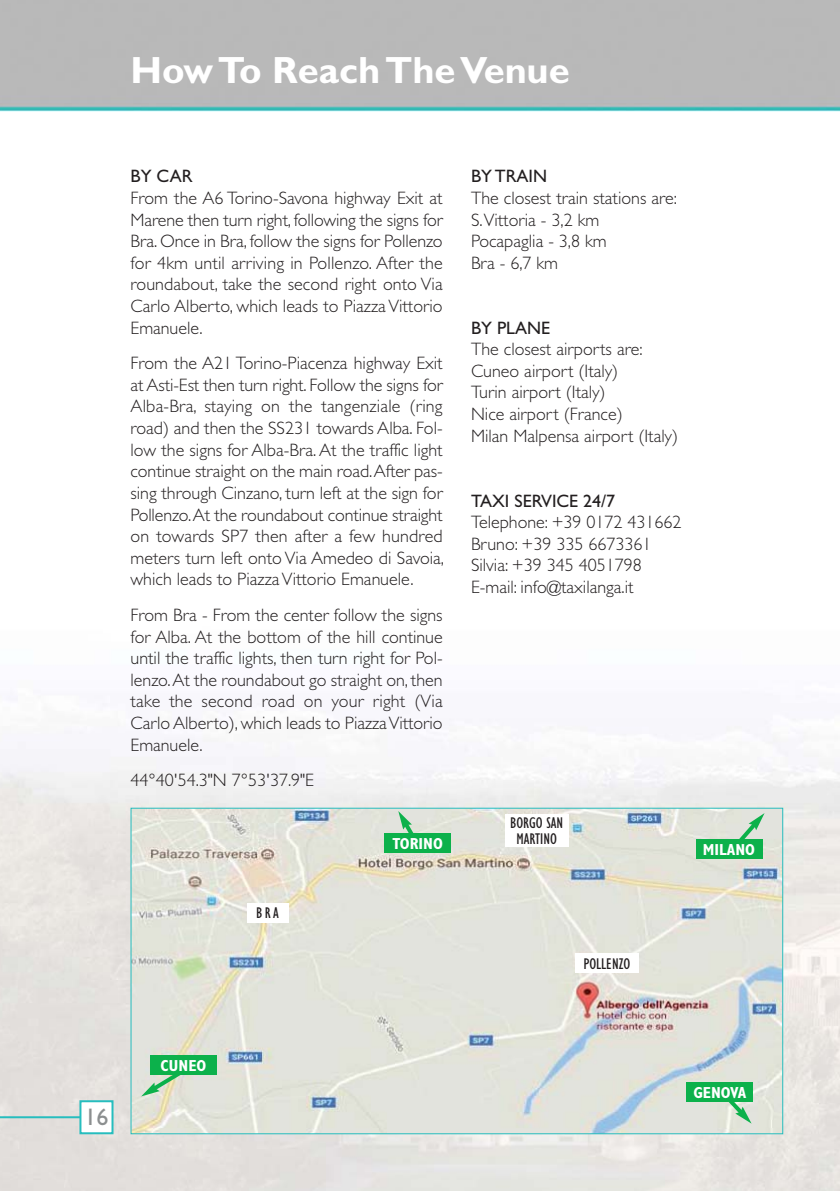
<style>
.page{position:relative;width:840px;height:1191px;background:#fff}
.page>*{position:absolute;margin:0;border:0;box-sizing:border-box;transform-origin:0 0}
.t1{font:700 38px "Gill Sans";color:#fff}
.t2{font:24px "Gill Sans";color:#8c8f90}
.t3{font:300 18px/21.6px "Gill Sans";color:#231f20;text-align:justify}
.t4{font:18px "Gill Sans";color:#231f20}
.t5{font:condensed 16px/16px "Gill Sans";color:#231f20;text-align:center}
.t6{font:700 condensed 16px "Gill Sans";color:#fff}
</style>
<div class="page">
<img style="left:0;top:0;width:839px;height:1191px">
<hr style="left:0;top:1116px;width:85px;height:2px;background:#26bdbe">
<div style="left:81px;top:1102px;width:30px;height:30px;background:#fff"></div>
<div style="left:79px;top:1100px;width:34px;height:34px;border:2px solid #26bdbe"></div>
<img style="left:132px;top:809px;width:648px;height:323px">
<div style="left:575px;top:953px;width:63px;height:19px;background:#fff"></div>
<div style="left:505px;top:814px;width:63px;height:32px;background:#fff"></div>
<div style="left:247px;top:903px;width:41px;height:19px;background:#fff"></div>
<svg style="left:141px;top:1065px;width:49px;height:31px"></svg>
<svg style="left:398px;top:811px;width:25px;height:22px"></svg>
<svg style="left:730px;top:813px;width:34px;height:37px"></svg>
<svg style="left:718px;top:1101px;width:33px;height:22px"></svg>
<div style="left:686px;top:1082px;width:66px;height:19px;background:#0cb14b"></div>
<div style="left:695px;top:839px;width:66px;height:19px;background:#0cb14b"></div>
<div style="left:384px;top:833px;width:66px;height:19px;background:#0cb14b"></div>
<div style="left:150px;top:1055px;width:66px;height:19px;background:#0cb14b"></div>
<h1 class="t1" style="left:130px;top:57px;width:440px">How To Reach The Venue</h1>
<p class="t4" style="left:130px;top:170px;width:64px">BY CAR</p>
<p class="t3" style="left:130px;top:189px;width:313px">From the A6 Torino-Savona highway Exit at Marene then turn right, following the signs for Bra. Once in Bra, follow the signs for Pollenzo for 4km until arriving in Pollenzo. After the roundabout, take the second right onto Via Carlo Alberto, which leads to Piazza Vittorio Emanuele.</p>
<p class="t3" style="left:130px;top:354px;width:315px">From the A21 Torino-Piacenza highway Exit at Asti-Est then turn right. Follow the signs for Alba-Bra, staying on the tangenziale (ring road) and then the SS231 towards Alba. Fol&shy;low the signs for Alba-Bra. At the traffic light continue straight on the main road. After pas&shy;sing through Cinzano, turn left at the sign for Pollenzo. At the roundabout continue straight on towards SP7 then after a few hundred meters turn left onto Via Amedeo di Savoia, which leads to Piazza Vittorio Emanuele.</p>
<p class="t3" style="left:130px;top:606px;width:313px">From Bra - From the center follow the signs for Alba. At the bottom of the hill continue until the traffic lights, then turn right for Pol&shy;lenzo. At the roundabout go straight on, then take the second road on your right (Via Carlo Alberto), which leads to Piazza Vittorio Emanuele.</p>
<p class="t3" style="left:130px;top:771px;width:185px">44°40'54.3"N 7°53'37.9"E</p>
<p class="t5" style="left:256px;top:906px;width:24px">BRA</p>
<p class="t6" style="left:392px;top:838px;width:52px">TORINO</p>
<p class="t4" style="left:471px;top:170px;width:78px">BY TRAIN</p>
<p class="t3" style="left:471px;top:189px;width:207px;text-align:left">The closest train stations are:<br>S.Vittoria - 3,2 km<br>Pocapaglia - 3,8 km<br>Bra - 6,7 km</p>
<p class="t4" style="left:471px;top:321px;width:81px">BY PLANE</p>
<p class="t3" style="left:471px;top:340px;width:208px;text-align:left">The closest airports are:<br>Cuneo airport (Italy)<br>Turin airport (Italy)<br>Nice airport (France)<br>Milan Malpensa airport (Italy)</p>
<p class="t4" style="left:471px;top:494px;width:146px">TAXI SERVICE 24/7</p>
<p class="t3" style="left:471px;top:513px;width:212px;text-align:left">Telephone: +39 0172 431662<br>Bruno: +39 335 6673361<br>Silvia: +39 345 4051798<br>E-mail: info@taxilanga.it</p>
<p class="t5" style="left:510px;top:816px;width:54px">BORGO SAN<br>MARTINO</p>
<p class="t5" style="left:583px;top:957px;width:48px">POLLENZO</p>
<p class="t6" style="left:702px;top:843px;width:54px">MILANO</p>
<h2 class="t2" style="left:84px;top:1108px;width:25px">16</h2>
<p class="t6" style="left:160px;top:1060px;width:47px">CUNEO</p>
<p class="t6" style="left:693px;top:1087px;width:55px">GENOVA</p>
</div>
